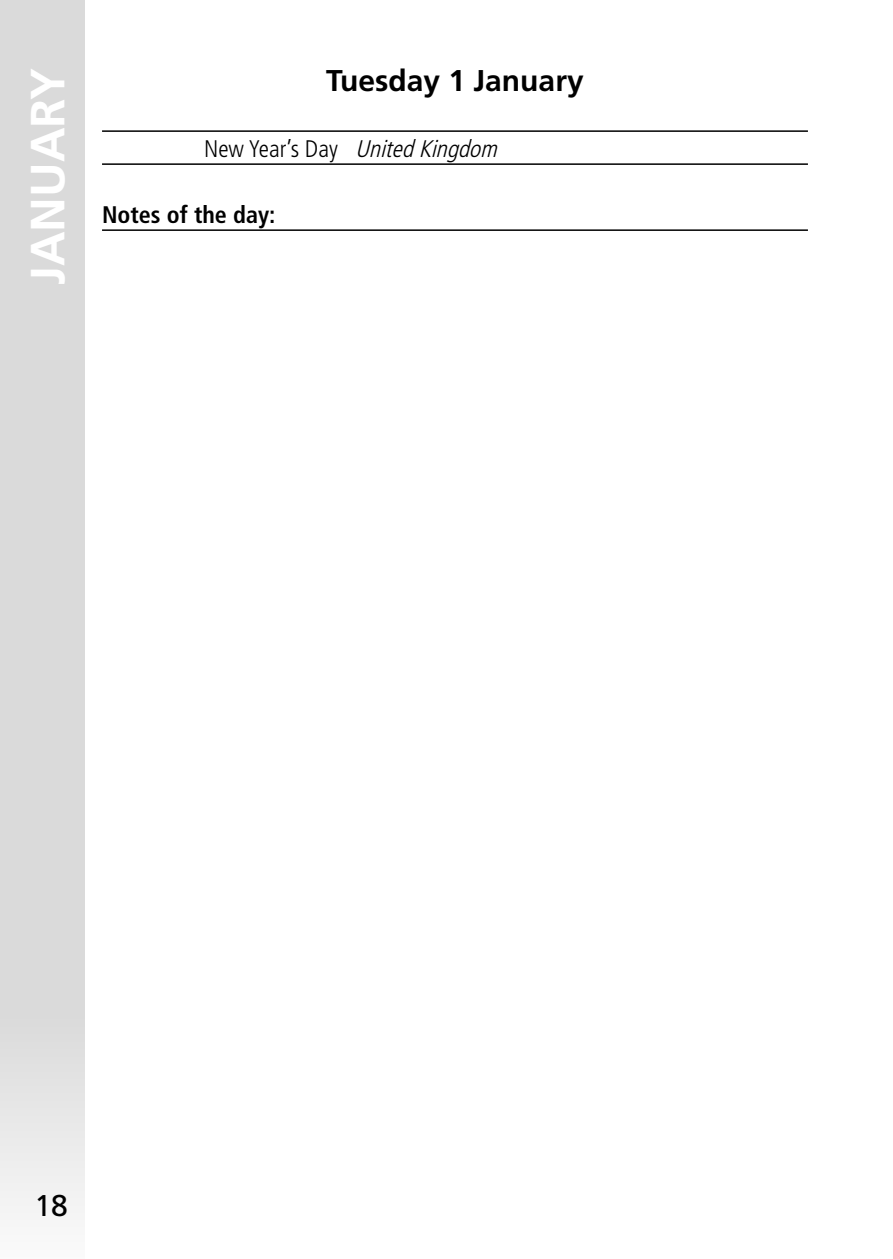
<style>
.page{position:relative;width:893px;height:1259px;background:#fff}
.page>*{position:absolute;margin:0;border:0;box-sizing:border-box;transform-origin:0 0}
.t1{font:700 48px "Frutiger";color:#fff}
.t2{font:700 30px "Frutiger";color:#000}
.t3{font:30px "Frutiger";color:#000}
.t4{font:italic 300 condensed 24px "Frutiger";color:#000}
.t5{font:700 condensed 24px "Frutiger";color:#000}
.s1{font-style:normal}
</style>
<div class="page">
<div style="left:0;top:0;width:85px;height:1259px;background:#dadada"></div>
<hr style="left:102px;top:130px;width:706px;height:2px;background:#000">
<hr style="left:102px;top:163px;width:706px;height:2px;background:#000">
<hr style="left:102px;top:229px;width:706px;height:2px;background:#000">
<h1 class="t1" style="left:20px;top:285px;width:218px;rotate:-90deg">JANUARY</h1>
<p class="t2" style="left:326px;top:62px;width:259px">Tuesday 1 January</p>
<p class="t4" style="left:204px;top:135px;width:301px"><span class="s1">N e w Ye a r ’ s D a y</span> UnitedKingdom</p>
<p class="t5" style="left:102px;top:200px;width:175px">Notes of the day:</p>
<p class="t3" style="left:34px;top:1188px;width:35px">18</p>
</div>
